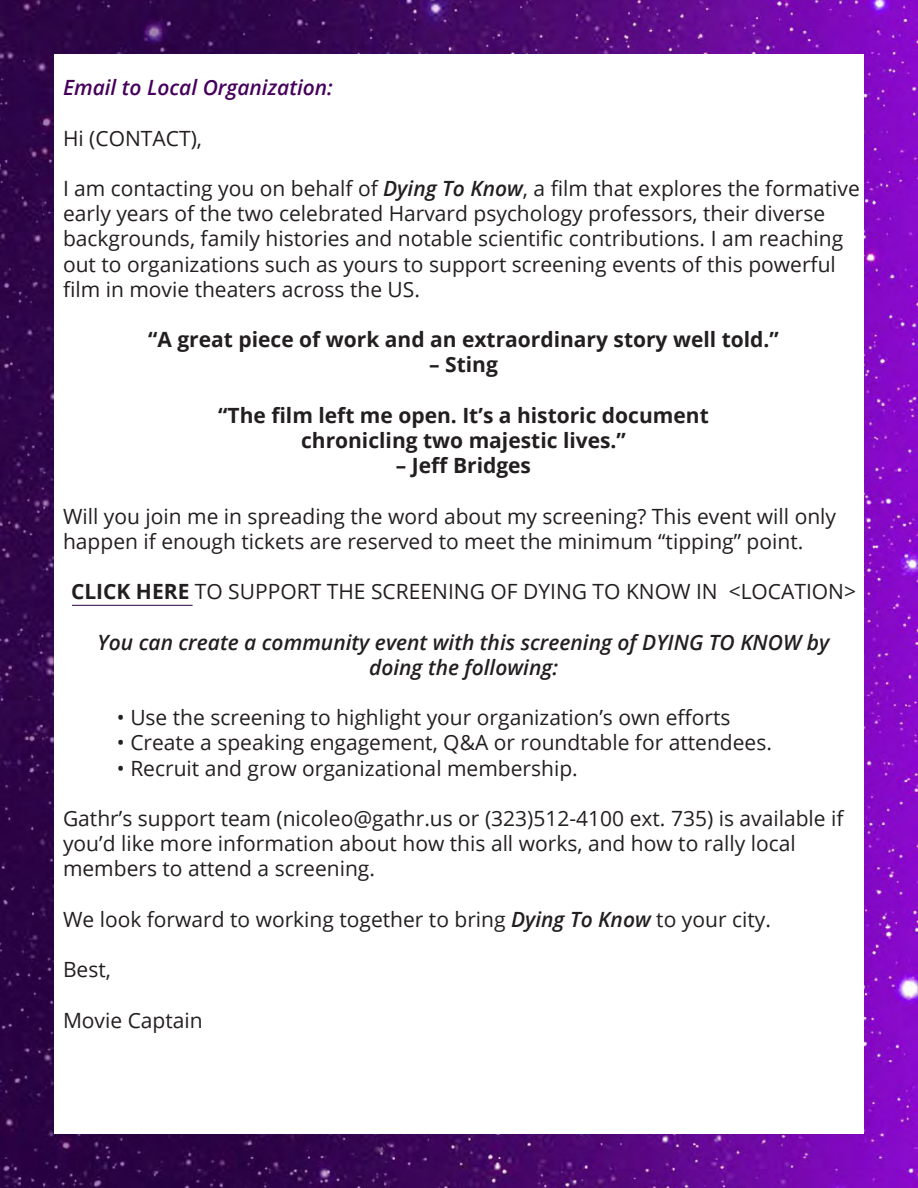
<style>
.page{position:relative;width:918px;height:1188px;background:#fff}
.page>*{position:absolute;margin:0;border:0;box-sizing:border-box;transform-origin:0 0}
.t1{font:21px/25.2px "Open Sans";color:#231f20}
.t2{font:700 21px "Open Sans";color:#231f20}
.t3{font:italic 600 21px "Open Sans";color:#231f20}
.t4{font:italic 600 21px "Open Sans";color:#46005c}
.s1{font-weight:600;font-style:italic}
.s2{font-weight:700}
</style>
<div class="page">
<img style="left:0;top:0;width:918px;height:1188px">
<div style="left:54px;top:54px;width:810px;height:1080px;background:#fff"></div>
<hr style="left:72px;top:605px;width:121px;height:1px;background:#451c5b">
<p class="t4" style="left:63px;top:73px;width:271px">Email to Local Organization:</p>
<p class="t1" style="left:63px;top:125px;width:141px">Hi (CONTACT),</p>
<p class="t1" style="left:63px;top:175px;width:798px">I am contacting you on behalf of <span class="s1">Dying To Know</span>, a film that explores the formative early years of the two celebrated Harvard psychology professors, their diverse backgrounds, family histories and notable scientific contributions. I am reaching out to organizations such as yours to support screening events of this powerful film in movie theaters across the US.</p>
<p class="t2" style="left:148px;top:325px;width:632px">“A great piece of work and an extraordinary story well told.”</p>
<p class="t2" style="left:429px;top:350px;width:70px">– Sting</p>
<p class="t2" style="left:218px;top:400px;width:492px">“The film left me open. It’s a historic document</p>
<p class="t2" style="left:301px;top:426px;width:326px">chronicling two majestic lives.”</p>
<p class="t2" style="left:396px;top:451px;width:137px">– Jeff Bridges</p>
<p class="t1" style="left:63px;top:503px;width:775px">Will you join me in spreading the word about my screening? This event will only happen if enough tickets are reserved to meet the minimum “tipping” point.</p>
<p class="t1" style="left:71px;top:579px;width:787px"><span class="s2">CLICK HERE</span> TO SUPPORT THE SCREENING OF DYING TO KNOW IN &lt;LOCATION&gt;</p>
<p class="t3" style="left:98px;top:628px;width:733px">You can create a community event with this screening of DYING TO KNOW by</p>
<p class="t3" style="left:369px;top:653px;width:190px">doing the following:</p>
<p class="t1" style="left:117px;top:705px;width:615px">• Use the screening to highlight your organization’s own efforts</p>
<p class="t1" style="left:117px;top:730px;width:656px">• Create a speaking engagement, Q&amp;A or roundtable for attendees.</p>
<p class="t1" style="left:117px;top:755px;width:462px">• Recruit and grow organizational membership.</p>
<p class="t1" style="left:63px;top:805px;width:782px">Gathr’s support team (nicoleo@gathr.us or (323)512-4100 ext. 735) is available if you’d like more information about how this all works, and how to rally local</p>
<p class="t1" style="left:63px;top:856px;width:314px">members to attend a screening.</p>
<p class="t1" style="left:63px;top:906px;width:709px">We look forward to working together to bring <span class="s1">Dying To Know</span> to your city.</p>
<p class="t1" style="left:63px;top:957px;width:49px">Best,</p>
<p class="t1" style="left:63px;top:1007px;width:141px">Movie Captain</p>
</div>
